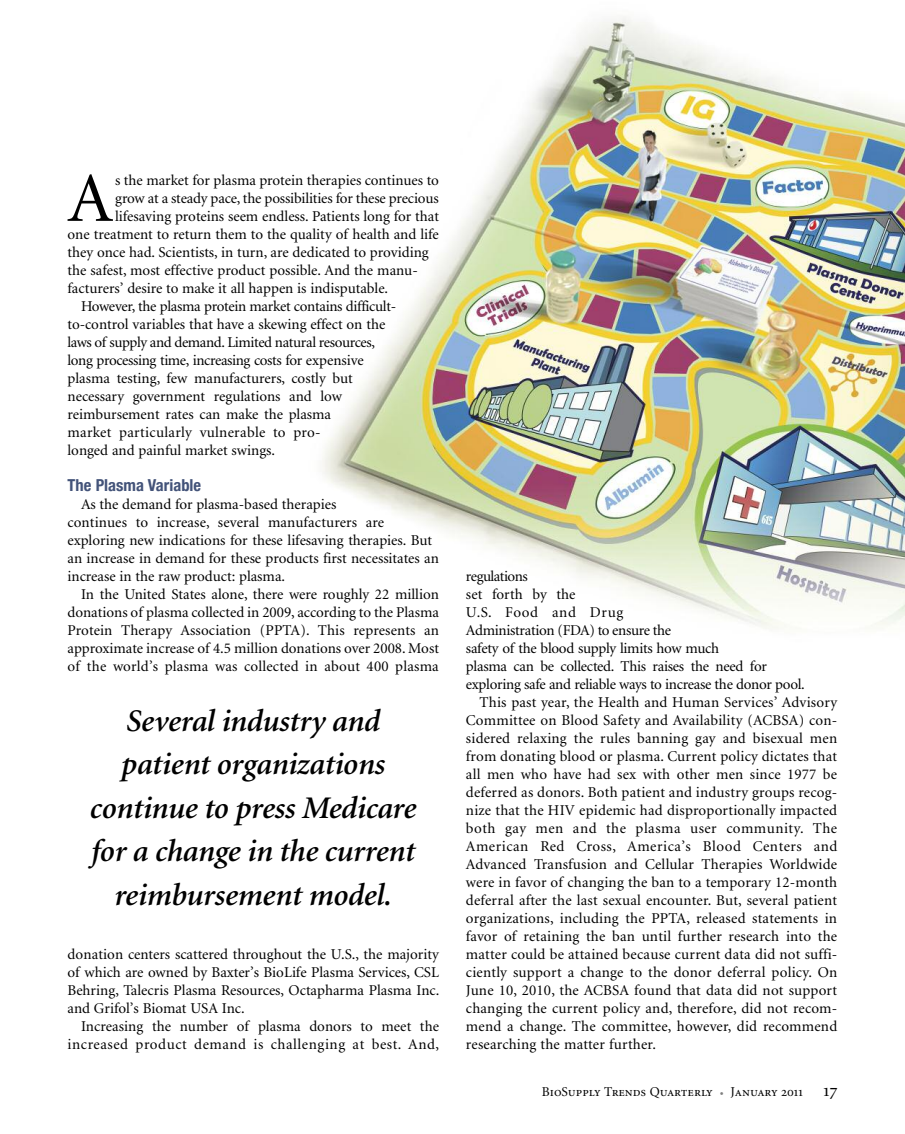
<style>
.page{position:relative;width:905px;height:1134px;background:#fff}
.page>*{position:absolute;margin:0;border:0;box-sizing:border-box;transform-origin:0 0}
.t1{font:70.35px "Minion";color:#000}
.t2{font:italic 600 31.5px/43.5px "Minion";letter-spacing:-.01em;color:#000;text-align:center}
.t3{font:700 condensed 16.5px "Helvetica Neue";color:#435379}
.t4{font:15px/18px "Minion";letter-spacing:.005em;color:#000;text-align:justify}
.t5{font:15px "Minion";letter-spacing:-.02em;color:#000}
.t6{font:15px "Minion";letter-spacing:-.025em;color:#000}
.t7{font:15px/18px "Minion";letter-spacing:.025em;color:#000;text-align:right}
.t8{font:15px "Minion";letter-spacing:.035em;color:#000}
.t9{font:15px "Minion";letter-spacing:.045em;color:#000}
.t10{font:15px "Minion";letter-spacing:-.035em;color:#000}
.t11{font:13.5px "Minion Regular SC";color:#000}
.s1{color:#808080}
.s2{font-size:18px}
</style>
<div class="page">
<img style="left:322px;top:16px;width:582px;height:613px">
<h1 class="t1" style="left:68px;top:171px;width:47px">A</h1>
<p class="t4" style="left:115px;top:172px;width:325px">s the market for plasma protein therapies continues to</p>
<p class="t4" style="left:115px;top:190px;width:325px">grow at a steady pace, the possibilities for these precious</p>
<p class="t4" style="left:115px;top:208px;width:325px">lifesaving proteins seem endless. Patients long for that</p>
<p class="t4" style="left:68px;top:226px;width:373px">one treatment to return them to the quality of health and life</p>
<p class="t4" style="left:68px;top:244px;width:362px">they once had. Scientists, in turn, are dedicated to providing</p>
<p class="t4" style="left:68px;top:262px;width:352px">the safest, most effective product possible. And the manu-</p>
<p class="t4" style="left:68px;top:280px;width:322px">facturers’ desire to make it all happen is indisputable.</p>
<p class="t5" style="left:81px;top:300px;width:317px">However, the plasma protein market contains difficult-</p>
<p class="t4" style="left:68px;top:316px;width:319px">to-control variables that have a skewing effect on the</p>
<p class="t6" style="left:68px;top:336px;width:309px">laws of supply and demand. Limited natural resources,</p>
<p class="t6" style="left:68px;top:354px;width:297px">long processing time, increasing costs for expensive</p>
<p class="t4" style="left:68px;top:370px;width:287px">plasma testing, few manufacturers, costly but</p>
<p class="t4" style="left:68px;top:388px;width:276px">necessary government regulations and low</p>
<p class="t4" style="left:68px;top:406px;width:265px">reimbursement rates can make the plasma</p>
<p class="t4" style="left:68px;top:424px;width:254px">market particularly vulnerable to pro-</p>
<p class="t4" style="left:68px;top:442px;width:209px">longed and painful market swings.</p>
<p class="t3" style="left:68px;top:475px;width:135px">The Plasma Variable</p>
<p class="t4" style="left:68px;top:496px;width:373px;text-align:left;text-indent:14px">As the demand for plasma-based therapies<br>continues to increase, several manufacturers are exploring new indications for these lifesaving therapies. But an increase in demand for these products first necessitates an increase in the raw product: plasma.</p>
<p class="t4" style="left:68px;top:586px;width:373px;text-indent:14px">In the United States alone, there were roughly 22 million donations of plasma collected in 2009, according to the Plasma Protein Therapy Association (PPTA). This represents an approximate increase of 4.5 million donations over 2008. Most of the world’s plasma was collected in about 400 plasma</p>
<h2 class="t2" style="left:90px;top:702px;width:328px">Several industry and patient organizations continue to press Medicare for a change in the current reimbursement model.</h2>
<p class="t4" style="left:68px;top:946px;width:373px">donation centers scattered throughout the U.S., the majority of which are owned by Baxter’s BioLife Plasma Services, CSL Behring, Talecris Plasma Resources, Octapharma Plasma Inc. and Grifol’s Biomat USA Inc.</p>
<p class="t7" style="left:67px;top:1018px;width:373px">Increasing the number of plasma donors to meet the increased product demand is challenging at best. And,</p>
<p class="t10" style="left:466px;top:570px;width:63px">regulations</p>
<p class="t4" style="left:466px;top:586px;width:111px">set forth by the</p>
<p class="t9" style="left:466px;top:606px;width:159px">U.S. Food and Drug</p>
<p class="t5" style="left:466px;top:624px;width:207px">Administration (FDA) to ensure the</p>
<p class="t5" style="left:466px;top:642px;width:254px">safety of the blood supply limits how much</p>
<p class="t5" style="left:466px;top:660px;width:302px">plasma can be collected. This raises the need for</p>
<p class="t5" style="left:466px;top:678px;width:340px">exploring safe and reliable ways to increase the donor pool.</p>
<p class="t4" style="left:479px;top:694px;width:359px">This past year, the Health and Human Services’ Advisory</p>
<p class="t4" style="left:466px;top:712px;width:373px">Committee on Blood Safety and Availability (ACBSA) con-</p>
<p class="t4" style="left:466px;top:730px;width:373px">sidered relaxing the rules banning gay and bisexual men</p>
<p class="t4" style="left:466px;top:748px;width:373px">from donating blood or plasma. Current policy dictates that</p>
<p class="t4" style="left:466px;top:766px;width:373px">all men who have had sex with other men since 1977 be</p>
<p class="t4" style="left:466px;top:784px;width:373px">deferred as donors. Both patient and industry groups recog-</p>
<p class="t4" style="left:466px;top:802px;width:372px">nize that the HIV epidemic had disproportionally impacted</p>
<p class="t8" style="left:466px;top:822px;width:373px">both gay men and the plasma user community. The</p>
<p class="t8" style="left:466px;top:840px;width:373px">American Red Cross, America’s Blood Centers and</p>
<p class="t4" style="left:466px;top:856px;width:373px">Advanced Transfusion and Cellular Therapies Worldwide</p>
<p class="t4" style="left:466px;top:874px;width:373px">were in favor of changing the ban to a temporary 12-month</p>
<p class="t4" style="left:466px;top:892px;width:372px">deferral after the last sexual encounter. But, several patient</p>
<p class="t4" style="left:466px;top:910px;width:372px">organizations, including the PPTA, released statements in</p>
<p class="t4" style="left:466px;top:928px;width:372px">favor of retaining the ban until further research into the</p>
<p class="t4" style="left:466px;top:946px;width:373px">matter could be attained because current data did not suffi-</p>
<p class="t4" style="left:466px;top:964px;width:373px">ciently support a change to the donor deferral policy. On</p>
<p class="t4" style="left:466px;top:982px;width:373px">June 10, 2010, the ACBSA found that data did not support</p>
<p class="t4" style="left:466px;top:1000px;width:373px">changing the current policy and, therefore, did not recom-</p>
<p class="t4" style="left:466px;top:1018px;width:373px">mend a change. The committee, however, did recommend</p>
<p class="t4" style="left:466px;top:1036px;width:191px">researching the matter further.</p>
<p class="t11" style="left:542px;top:1087px;width:297px">BioSupply Trends Quarterly <span class="s1">•</span> January 2011 <span class="s2">17</span></p>
</div>
